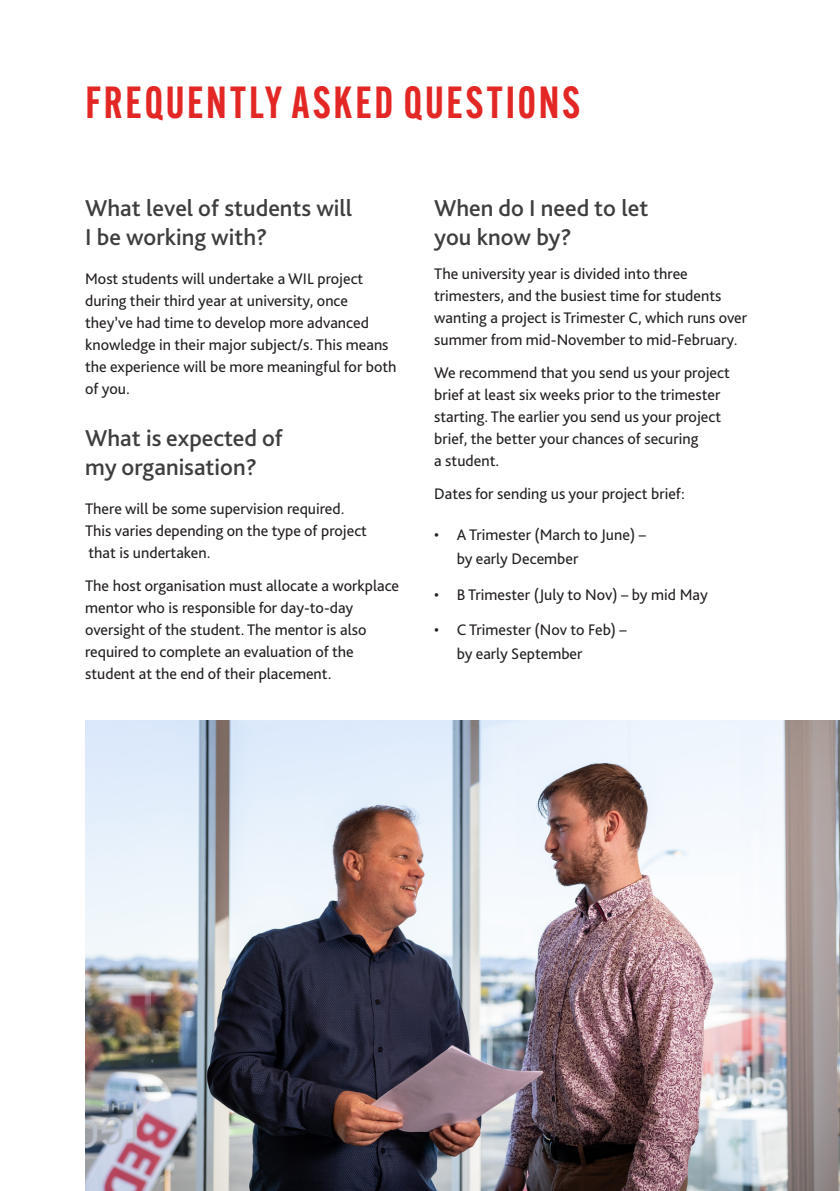
<style>
.page{position:relative;width:840px;height:1191px;background:#fff}
.page>*{position:absolute;margin:0;border:0;box-sizing:border-box;transform-origin:0 0}
.t1{font:600 44px "Alternate Gothic Cond ATF";letter-spacing:.065em;color:#e22725}
.Body{font:500 24px/28.8px "Bliss Pro";color:#3e3e3f}
.Body-2{font:16px/22px "Bliss Pro";color:#231f20}
</style>
<div class="page">
<img style="left:85px;top:720px;width:754px;height:471px">
<h1 class="t1" style="left:85px;top:75px;width:495px">FREQUENTLY ASKED QUESTIONS</h1>
<h3 class="Body" style="left:85px;top:194px;width:269px">What level of students will<br>I be working with?</h3>
<p class="Body-2" style="left:85px;top:268px;width:313px">Most students will undertake a WIL project during their third year at university, once they’ve had time to develop more advanced knowledge in their major subject/s. This means the experience will be more meaningful for both of you.</p>
<h3 class="Body" style="left:85px;top:423px;width:199px">What is expected of my organisation?</h3>
<p class="Body-2" style="left:85px;top:497px;width:283px">There will be some supervision required.<br>This varies depending on the type of project that is undertaken.</p>
<p class="Body-2" style="left:85px;top:574px;width:315px">The host organisation must allocate a workplace mentor who is responsible for day-to-day oversight of the student. The mentor is also required to complete an evaluation of the student at the end of their placement.</p>
<p class="Body" style="left:434px;top:194px;width:216px">When do I need to let you know by?</p>
<p class="Body-2" style="left:434px;top:262px;width:314px">The university year is divided into three trimesters, and the busiest time for students wanting a project is Trimester C, which runs over summer from mid-November to mid-February.</p>
<p class="Body-2" style="left:434px;top:361px;width:297px">We recommend that you send us your project brief at least six weeks prior to the trimester starting. The earlier you send us your project brief, the better your chances of securing<br>a student.</p>
<p class="Body-2" style="left:434px;top:483px;width:252px">Dates for sending us your project brief:</p>
<p class="Body-2" style="left:456px;top:523px;width:190px;line-height:24px;text-indent:-23px">• A Trimester (March to June) – by early December</p>
<p class="Body-2" style="left:434px;top:583px;width:275px">• B Trimester (July to Nov) – by mid May</p>
<p class="Body-2" style="left:456px;top:617px;width:171px;line-height:24px;text-indent:-23px">• C Trimester (Nov to Feb) – by early September</p>
</div>
